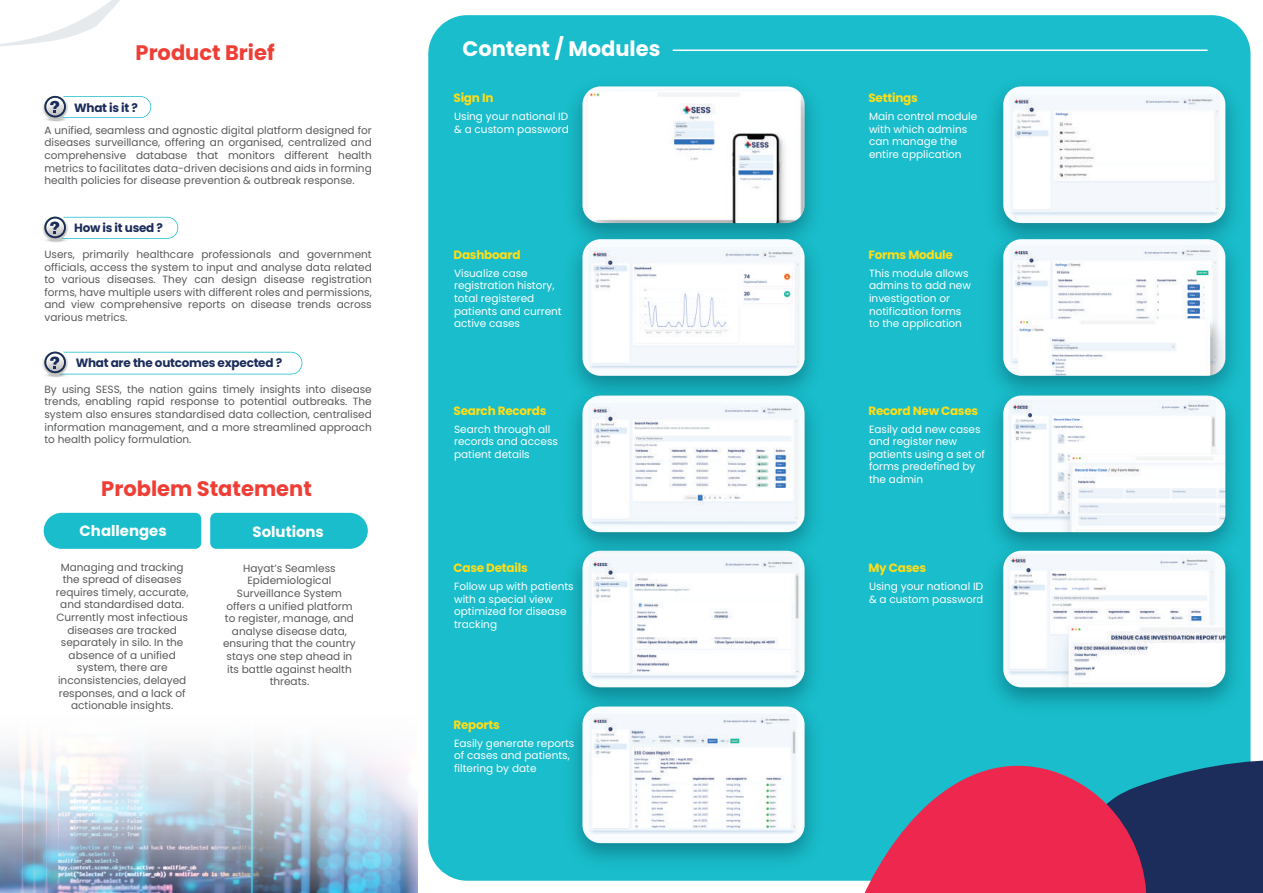
<style>
.page{position:relative;width:1263px;height:893px;background:#fff}
.page>*{position:absolute;margin:0;border:0;box-sizing:border-box;transform-origin:0 0}
.t1{font:700 21px "Poppins";color:#ee3e35}
.t2{font:700 21px "Poppins";color:#fff}
.t3{font:700 14.85px "Poppins";color:#fff}
.t4{font:700 12px "Poppins";letter-spacing:-.02em;color:#ffdd17}
.t5{font:700 12px "Poppins";letter-spacing:-.02em;color:#1c2d5b}
.t6{font:10.5px/12.6px "Poppins";color:#57585a;text-align:justify}
.t7{font:10.5px/12.6px "Poppins";color:#fff}
</style>
<div class="page">
<div style="left:428px;top:15px;width:822px;height:866px;background:#19bdcb;border-radius:39px"></div>
<div style="left:1170px;top:758px;width:93px;height:135px;background:#1c2d5b"></div>
<div style="left:44px;top:513px;width:157px;height:36px;background:#19bdcb"></div>
<div style="left:210px;top:513px;width:158px;height:36px;background:#19bdcb"></div>
<svg style="left:40px;top:115px;width:31px;height:7px"></svg>
<svg style="left:42px;top:94px;width:26px;height:26px"></svg>
<svg style="left:44px;top:96px;width:22px;height:21px"></svg>
<svg style="left:46px;top:96px;width:105px;height:22px"></svg>
<svg style="left:40px;top:236px;width:31px;height:7px"></svg>
<svg style="left:42px;top:214px;width:26px;height:26px"></svg>
<svg style="left:44px;top:217px;width:22px;height:21px"></svg>
<svg style="left:46px;top:217px;width:132px;height:22px"></svg>
<svg style="left:40px;top:371px;width:31px;height:7px"></svg>
<svg style="left:42px;top:349px;width:26px;height:26px"></svg>
<svg style="left:44px;top:352px;width:22px;height:21px"></svg>
<svg style="left:46px;top:352px;width:256px;height:22px"></svg>
<svg style="left:0;top:0;width:120px;height:46px"></svg>
<img style="left:0;top:747px;width:418px;height:146px">
<svg style="left:836px;top:765px;width:334px;height:128px;fill:#ed274e"></svg>
<img style="left:995px;top:69px;width:256px;height:153px">
<img style="left:1003px;top:86px;width:222px;height:136px">
<img style="left:574px;top:566px;width:239px;height:124px">
<img style="left:582px;top:566px;width:222px;height:121px">
<img style="left:574px;top:690px;width:239px;height:170px">
<img style="left:582px;top:706px;width:222px;height:137px">
<img style="left:574px;top:96px;width:239px;height:126px">
<img style="left:582px;top:86px;width:222px;height:136px">
<img style="left:574px;top:222px;width:239px;height:157px">
<img style="left:582px;top:239px;width:222px;height:137px">
<img style="left:574px;top:379px;width:239px;height:187px">
<img style="left:582px;top:396px;width:222px;height:136px">
<img style="left:995px;top:222px;width:256px;height:157px">
<img style="left:1003px;top:239px;width:222px;height:137px">
<img style="left:995px;top:379px;width:256px;height:155px">
<img style="left:1003px;top:396px;width:222px;height:136px">
<img style="left:995px;top:534px;width:256px;height:187px">
<img style="left:1003px;top:551px;width:222px;height:136px">
<hr style="left:673px;top:50px;width:534px;height:1px;background:#fff">
<h1 class="t1" style="left:136px;top:41px;width:141px">Product Brief</h1>
<p class="t5" style="left:74px;top:101px;width:65px">What is it ?</p>
<p class="t6" style="left:44px;top:124px;width:329px">A unified, seamless and agnostic digital platform designed for diseases surveillance, offering an organised, centralized and comprehensive database that monitors different health metrics to facilitates data-driven decisions and aids in forming health policies for disease prevention &amp; outbreak response.</p>
<p class="t5" style="left:74px;top:221px;width:90px">How is it used ?</p>
<p class="t6" style="left:44px;top:248px;width:329px">Users, primarily healthcare professionals and government officials, access the system to input and analyse data related to various diseases. They can design disease registration forms, have multiple users with different roles and permissions, and view comprehensive reports on disease trends across various metrics.</p>
<p class="t5" style="left:76px;top:356px;width:208px">What are the outcomes expected ?</p>
<p class="t6" style="left:44px;top:383px;width:329px">By using SESS, the nation gains timely insights into disease trends, enabling rapid response to potential outbreaks. The system also ensures standardised data collection, centralised information management, and a more streamlined approach to health policy formulation.</p>
<h1 class="t1" style="left:101px;top:476px;width:212px">Problem Statement</h1>
<h2 class="t3" style="left:80px;top:522px;width:89px">Challenges</h2>
<h2 class="t3" style="left:253px;top:523px;width:73px">Solutions</h2>
<p class="t6" style="left:56px;top:561px;width:134px;text-align:center">Managing and tracking the spread of diseases requires timely, accurate, and standardised data.<br>Currently most infectious diseases are tracked separately in silo. In the absence of a unified system, there are inconsistencies, delayed responses, and a lack of actionable insights.</p>
<p class="t6" style="left:223px;top:562px;width:134px;text-align:center">Hayat’s Seamless<br>Epidemiological<br>Surveillance System offers a unified platform to register, manage, and analyse disease data, ensuring that the country stays one step ahead in its battle against health threats.</p>
<h1 class="t2" style="left:462px;top:36px;width:200px">Content / Modules</h1>
<p class="t4" style="left:453px;top:91px;width:41px">Sign In</p>
<p class="t7" style="left:454px;top:110px;width:116px">Using your national ID &amp; a custom password</p>
<p class="t4" style="left:453px;top:247px;width:68px">Dashboard</p>
<p class="t7" style="left:454px;top:267px;width:109px">Visualize case registration history, total registered patients and current active cases</p>
<p class="t4" style="left:453px;top:403px;width:94px">Search Records</p>
<p class="t7" style="left:454px;top:423px;width:105px">Search through all records and access patient details</p>
<p class="t4" style="left:453px;top:561px;width:76px">Case Details</p>
<p class="t7" style="left:454px;top:580px;width:121px">Follow up with patients with a special view optimized for disease tracking</p>
<p class="t4" style="left:453px;top:717px;width:48px">Reports</p>
<p class="t7" style="left:454px;top:737px;width:122px">Easily generate reports of cases and patients, filtering by date</p>
<p class="t4" style="left:868px;top:91px;width:51px">Settings</p>
<p class="t7" style="left:869px;top:110px;width:110px">Main control module with which admins can manage the entire application</p>
<p class="t4" style="left:868px;top:247px;width:86px">Forms Module</p>
<p class="t7" style="left:869px;top:267px;width:103px">This module allows admins to add new investigation or notification forms to the application</p>
<p class="t4" style="left:868px;top:403px;width:111px">Record New Cases</p>
<p class="t7" style="left:869px;top:423px;width:118px">Easily add new cases and register new patients using a set of forms predefined by the admin</p>
<p class="t4" style="left:868px;top:561px;width:59px">My Cases</p>
<p class="t7" style="left:869px;top:580px;width:116px">Using your national ID &amp; a custom password</p>
</div>
